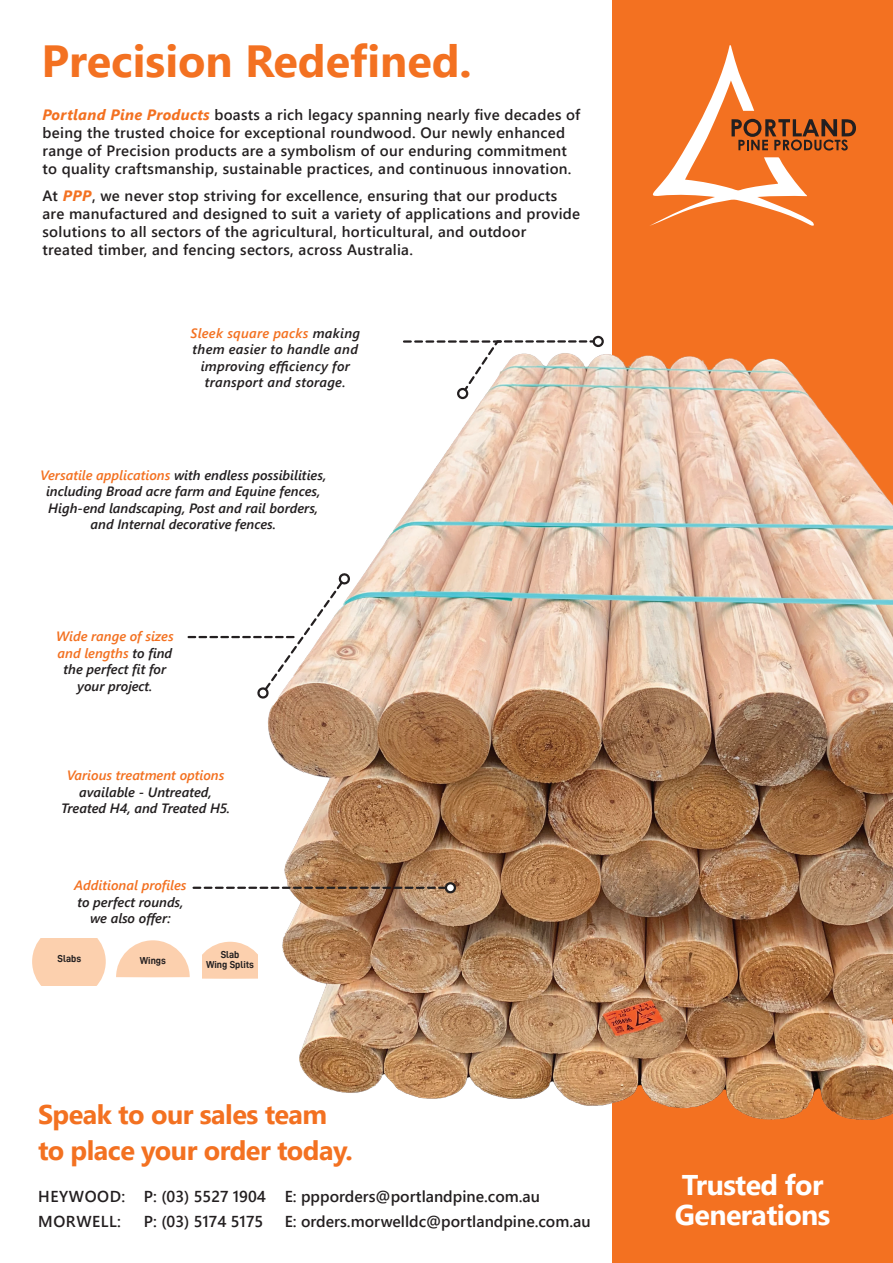
<style>
.page{position:relative;width:893px;height:1263px;background:#fff}
.page>*{position:absolute;margin:0;border:0;box-sizing:border-box;transform-origin:0 0}
.t1{font:700 45px "Segoe UI";color:#f37121}
.t2{font:700 28.5px/30px "Segoe UI";letter-spacing:-.02em;color:#fff}
.t3{font:700 27px/36px "Segoe UI";letter-spacing:-.02em;color:#f37121}
.t4{font:600 15.75px "Segoe UI";color:#231f20}
.t5{font:600 15.75px "Segoe UI";letter-spacing:.035em;color:#231f20}
.t6{font:600 15px/18px "Segoe UI";letter-spacing:.02em;color:#231f20}
.t7{font:italic 600 13.5px/16.5px "Segoe UI";color:#231f20;text-align:center}
.t8{font:italic 600 13.5px/16.5px "Segoe UI";letter-spacing:.02em;color:#231f20;text-align:center}
.DIAMETER{font:10.05px/10.1px "D DIN Bold";color:#231f20;text-align:center}
.s1{font-weight:700;font-style:italic;color:#f37121}
.s2{color:#f37121}
</style>
<div class="page">
<div style="left:612px;top:0;width:281px;height:1263px;background:#f37121"></div>
<svg style="left:650px;top:45px;width:206px;height:181px"></svg>
<img style="left:256px;top:335px;width:637px;height:785px">
<div style="left:32px;top:925px;width:74px;height:73px;background:#fcd0ae;border-radius:50%"></div>
<div style="left:31px;top:923px;width:75px;height:14px;background:#fff"></div>
<div style="left:31px;top:986px;width:75px;height:12px;background:#fff"></div>
<svg style="left:116px;top:940px;width:143px;height:39px"></svg>
<div style="left:259px;top:940px;width:8px;height:41px;background:#fff"></div>
<div style="left:193px;top:940px;width:8px;height:41px;background:#fff"></div>
<svg style="left:189px;top:571px;width:162px;height:130px"></svg>
<svg style="left:404px;top:339px;width:192px;height:54px"></svg>
<div style="left:457px;top:388px;width:11px;height:11px;border:2px solid #231f20;border-radius:50%"></div>
<div style="left:593px;top:336px;width:11px;height:11px;border:2px solid #231f20;border-radius:50%"></div>
<div style="left:446px;top:884px;width:9px;height:8px;background:#fff;border-radius:50%"></div>
<svg style="left:194px;top:887px;width:251px;height:2px"></svg>
<div style="left:445px;top:882px;width:11px;height:11px;border:2px solid #231f20;border-radius:50%"></div>
<p class="t1" style="left:41px;top:18px;width:432px">Precision Redefined.</p>
<p class="t6" style="left:43px;top:105px;width:539px"><span class="s1">Portland Pine Products</span> boasts a rich legacy spanning nearly five decades of being the trusted choice for exceptional roundwood. Our newly enhanced range of Precision products are a symbolism of our enduring commitment to quality craftsmanship, sustainable practices, and continuous innovation.</p>
<p class="t6" style="left:43px;top:185px;width:539px">At <span class="s1">PPP</span>, we never stop striving for excellence, ensuring that our products are manufactured and designed to suit a variety of applications and provide solutions to all sectors of the agricultural, horticultural, and outdoor treated timber, and fencing sectors, across Australia.</p>
<p class="t8" style="left:190px;top:323px;width:171px"><span class="s2">Sleek square packs</span> making them easier to handle and improving efficiency for transport and storage.</p>
<p class="t7" style="left:40px;top:464px;width:288px"><span class="s2">Versatile applications</span> with endless possibilities, including Broad acre farm and Equine fences, High-end landscaping, Post and rail borders, and Internal decorative fences.</p>
<p class="t7" style="left:56px;top:626px;width:119px"><span class="s2">Wide range of sizes and lengths</span> to find the perfect fit for your project.</p>
<p class="t7" style="left:61px;top:765px;width:170px"><span class="s2">Various treatment options </span>available - Untreated,<br>Treated H4, and Treated H5.</p>
<p class="t7" style="left:74px;top:875px;width:114px"><span class="s2">Additional profiles </span>to perfect rounds, we also offer:</p>
<p class="DIAMETER" style="left:58px;top:954px;width:25px">Slabs</p>
<p class="DIAMETER" style="left:140px;top:955px;width:27px">Wings</p>
<p class="DIAMETER" style="left:206px;top:949px;width:49px">Slab<br>Wing Splits</p>
<p class="t3" style="left:38px;top:1094px;width:316px">Speak to our sales team to place your order today.</p>
<p class="t4" style="left:38px;top:1181px;width:503px">HEYWOOD: P: (03) 5527 1904 E: ppporders@portlandpine.com.au</p>
<p class="t5" style="left:38px;top:1207px;width:84px">MORWELL:</p>
<p class="t4" style="left:144px;top:1207px;width:121px">P: (03) 5174 5175</p>
<p class="t4" style="left:285px;top:1207px;width:307px">E: orders.morwelldc@portlandpine.com.au</p>
<p class="t2" style="left:675px;top:1168px;width:157px">Trusted for<br>Generations</p>
</div>
